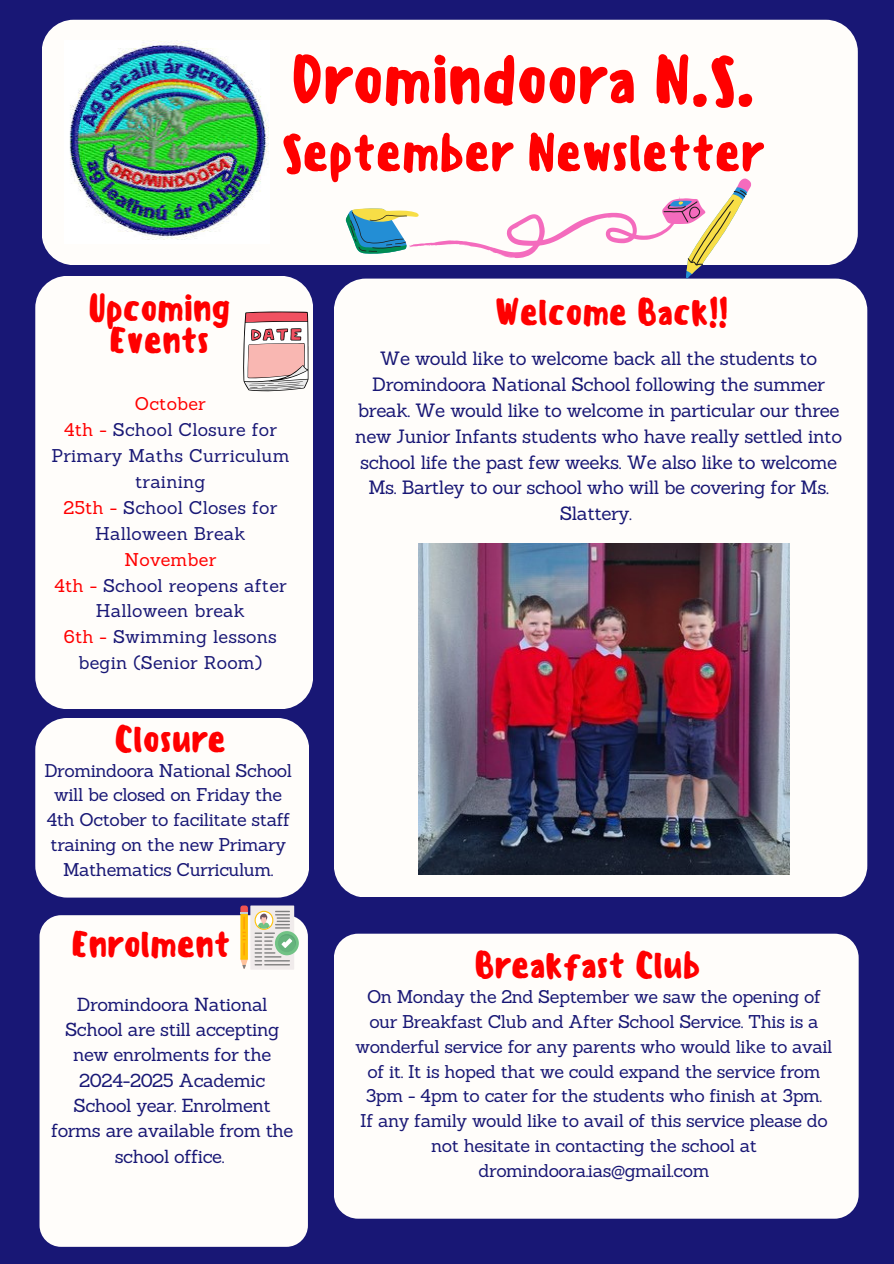
<style>
.page{position:relative;width:894px;height:1264px;background:#fff}
.page>*{position:absolute;margin:0;border:0;box-sizing:border-box;transform-origin:0 0}
.t1{font:500 65.25px "Sensei";letter-spacing:-.025em;color:#f00}
.t2{font:500 50.85px "Sensei";letter-spacing:-.025em;color:#f00}
.t3{font:500 36px/31.5px "Sensei";letter-spacing:-.025em;color:#f00;text-align:center}
.t4{font:18.75px/25.8px "Sanchez";letter-spacing:-.025em;color:#181775;text-align:center}
.t5{font:18.45px/25.3px "Sanchez";letter-spacing:-.025em;color:#181775;text-align:center}
.t6{font:18px/24.8px "Sanchez";letter-spacing:-.025em;color:#181775;text-align:center}
.t7{font:18px/25.8px "Sanchez";letter-spacing:.01em;color:#181775;text-align:center}
.t8{font:18px "Sanchez";letter-spacing:.01em;color:#f00}
.s1{color:#f00}
</style>
<div class="page">
<div style="left:0;top:0;width:893px;height:1263px;background:#181775"></div>
<div style="left:42px;top:20px;width:815px;height:245px;background:#fffdfa;border-radius:32px"></div>
<div style="left:334px;top:278px;width:533px;height:619px;background:#fffdfa;border-radius:32px"></div>
<div style="left:35px;top:276px;width:278px;height:432px;background:#fffdfa;border-radius:32px"></div>
<div style="left:35px;top:718px;width:274px;height:179px;background:#fffdfa;border-radius:32px"></div>
<svg style="left:346px;top:178px;width:404px;height:101px"></svg>
<img style="left:69px;top:41px;width:200px;height:199px">
<div style="left:334px;top:933px;width:524px;height:285px;background:#fffdfa;border-radius:24px"></div>
<div style="left:39px;top:915px;width:269px;height:331px;background:#fffdfa;border-radius:22px"></div>
<svg style="left:240px;top:905px;width:8px;height:63px"></svg>
<div style="left:250px;top:905px;width:44px;height:64px;background:#f0ebeb"></div>
<svg style="left:254px;top:910px;width:45px;height:55px"></svg>
<svg style="left:243px;top:311px;width:65px;height:80px"></svg>
<img style="left:418px;top:543px;width:370px;height:331px">
<p class="t1" style="left:290px;top:41px;width:466px">Dromindoora N.S.</p>
<h1 class="t2" style="left:281px;top:122px;width:485px">September Newsletter</h1>
<p class="t3" style="left:88px;top:293px;width:145px">Upcoming<br>Events</p>
<p class="t8" style="left:135px;top:392px;width:72px">October</p>
<p class="t7" style="left:51px;top:416px;width:239px"><span class="s1">4th -</span> School Closure for<br>Primary Maths Curriculum training</p>
<p class="t7" style="left:63px;top:494px;width:215px"><span class="s1">25th -</span> School Closes for<br>Halloween Break</p>
<h3 class="t8" style="left:124px;top:547px;width:93px">November</h3>
<p class="t7" style="left:54px;top:572px;width:234px"><span class="s1">4th -</span> School reopens after<br>Halloween break</p>
<p class="t7" style="left:64px;top:623px;width:214px"><span class="s1">6th -</span> Swimming lessons begin (Senior Room)</p>
<p class="t3" style="left:114px;top:723px;width:114px">Closure</p>
<h3 class="t6" style="left:44px;top:757px;width:249px">Dromindoora National School will be closed on Friday the<br>4th October to facilitate staff training on the new Primary<br>Mathematics Curriculum.</h3>
<p class="t3" style="left:71px;top:928px;width:161px">Enrolment</p>
<p class="t5" style="left:51px;top:991px;width:244px">Dromindoora National<br>School are still accepting new enrolments for the<br>2024-2025 Academic<br>School year. Enrolment forms are available from the school office.</p>
<p class="t3" style="left:495px;top:296px;width:235px">Welcome Back!!</p>
<p class="t4" style="left:355px;top:345px;width:488px">We would like to welcome back all the students to Dromindoora National School following the summer break. We would like to welcome in particular our three new Junior Infants students who have really settled into school life the past few weeks. We also like to welcome Ms. Bartley to our school who will be covering for Ms.<br>Slattery.</p>
<p class="t3" style="left:474px;top:950px;width:228px">Breakfast Club</p>
<h3 class="t6" style="left:355px;top:984px;width:478px">On Monday the 2nd September we saw the opening of our Breakfast Club and After School Service. This is a wonderful service for any parents who would like to avail of it. It is hoped that we could expand the service from 3pm - 4pm to cater for the students who finish at 3pm.</h3>
<p class="t6" style="left:360px;top:1108px;width:469px">If any family would like to avail of this service please do not hesitate in contacting the school at dromindoora.ias@gmail.com</p>
</div>
